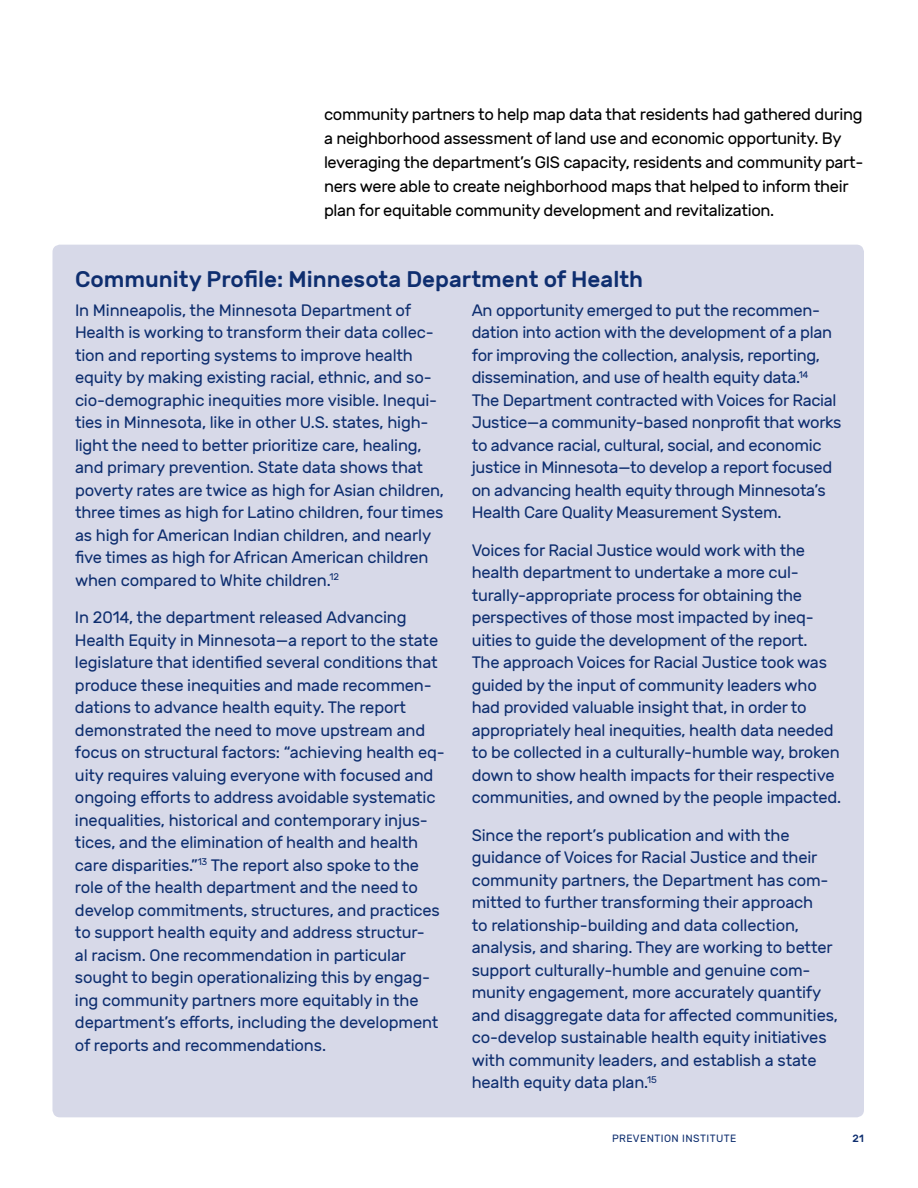
<style>
.page{position:relative;width:918px;height:1188px;background:#fff}
.page>*{position:absolute;margin:0;border:0;box-sizing:border-box;transform-origin:0 0}
.t1{font:500 22.5px "Rubik";color:#0e2e6f}
.t2{font:16.5px/22.5px "Rubik";letter-spacing:-.01em;color:#0e2e6f}
.t3{font:16.5px/24px "Rubik";letter-spacing:-.02em;color:#000}
.t4{font:10.5px "Rubik";letter-spacing:.04em;color:#0e2e6f}
.t5{font:500 10.5px "Rubik";color:#0e2e6f}
</style>
<div class="page">
<div style="left:52px;top:245px;width:812px;height:872px;background:#d7d9e8;border-radius:8px"></div>
<p class="t3" style="left:324px;top:103px;width:541px">community partners to help map data that residents had gathered during a neighborhood assessment of land use and economic opportunity. By leveraging the department’s GIS capacity, residents and community part&shy;ners were able to create neighborhood maps that helped to inform their plan for equitable community development and revitalization.</p>
<h1 class="t1" style="left:75px;top:266px;width:570px">Community Profile: Minnesota Department of Health</h1>
<p class="t2" style="left:75px;top:299px;width:371px">In Minneapolis, the Minnesota Department of Health is working to transform their data collec&shy;tion and reporting systems to improve health equity by making existing racial, ethnic, and so&shy;cio-demographic inequities more visible. Inequi&shy;ties in Minnesota, like in other U.S. states, high&shy;light the need to better prioritize care, healing, and primary prevention. State data shows that poverty rates are twice as high for Asian children, three times as high for Latino children, four times as high for American Indian children, and nearly five times as high for African American children when compared to White children.<sup>12</sup></p>
<p class="t2" style="left:75px;top:607px;width:371px">In 2014, the department released Advancing Health Equity in Minnesota—a report to the state legislature that identified several conditions that produce these inequities and made recommen&shy;dations to advance health equity. The report demonstrated the need to move upstream and focus on structural factors: “achieving health eq&shy;uity requires valuing everyone with focused and ongoing efforts to address avoidable systematic inequalities, historical and contemporary injus&shy;tices, and the elimination of health and health care disparities.”<sup>13</sup> The report also spoke to the role of the health department and the need to develop commitments, structures, and practices to support health equity and address structur-<br>al racism. One recommendation in particular sought to begin operationalizing this by engag&shy;ing community partners more equitably in the department’s efforts, including the development of reports and recommendations.</p>
<p class="t2" style="left:472px;top:299px;width:371px">An opportunity emerged to put the recommen&shy;dation into action with the development of a plan for improving the collection, analysis, reporting, dissemination, and use of health equity data.<sup>14<br></sup>The Department contracted with Voices for Racial Justice—a community-based nonprofit that works to advance racial, cultural, social, and economic justice in Minnesota—to develop a report focused on advancing health equity through Minnesota’s Health Care Quality Measurement System.</p>
<p class="t2" style="left:472px;top:539px;width:371px">Voices for Racial Justice would work with the health department to undertake a more cul&shy;turally-appropriate process for obtaining the perspectives of those most impacted by ineq&shy;uities to guide the development of the report.<br>The approach Voices for Racial Justice took was guided by the input of community leaders who had provided valuable insight that, in order to appropriately heal inequities, health data needed to be collected in a culturally-humble way, broken down to show health impacts for their respective communities, and owned by the people impacted.</p>
<p class="t2" style="left:472px;top:824px;width:368px">Since the report’s publication and with the guidance of Voices for Racial Justice and their community partners, the Department has com&shy;mitted to further transforming their approach<br>to relationship-building and data collection, analysis, and sharing. They are working to better support culturally-humble and genuine com&shy;munity engagement, more accurately quantify and disaggregate data for affected communities, co-develop sustainable health equity initiatives with community leaders, and establish a state health equity data plan.<sup>15</sup></p>
<p class="t4" style="left:612px;top:1132px;width:126px">PREVENTION INSTITUTE</p>
<p class="t5" style="left:852px;top:1132px;width:13px">21</p>
</div>
